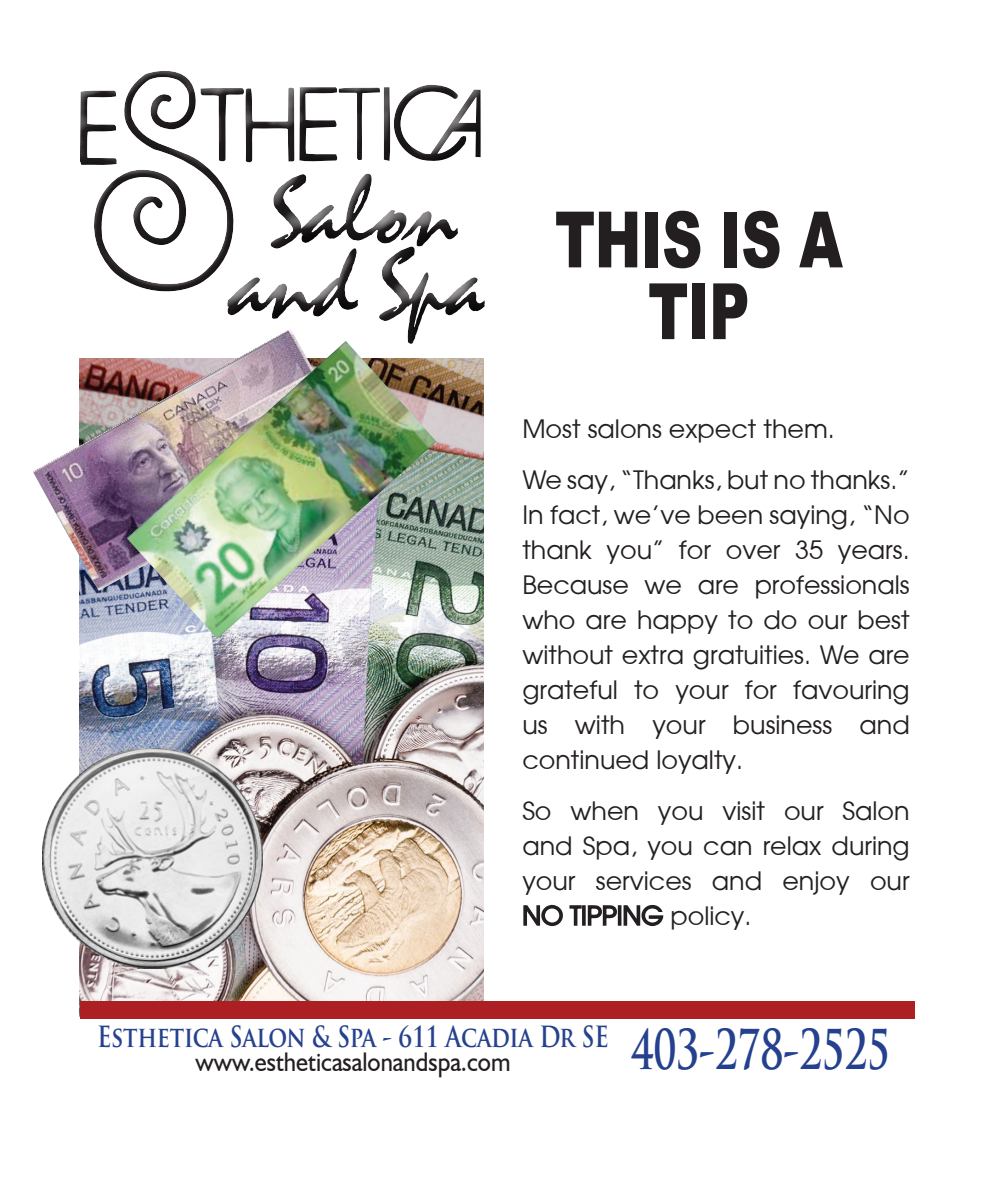
<style>
.page{position:relative;width:1008px;height:1197px;background:#fff}
.page>*{position:absolute;margin:0;border:0;box-sizing:border-box;transform-origin:0 0}
.t1{font:900 77.88px "Arial";letter-spacing:-.01em;color:#231f20;scale:.72 1}
.t2{font:700 53.55px "Trajan Pro";letter-spacing:-.01em;color:#24408e;scale:.72 1}
.t3{font:700 28.35px "Trajan Pro";letter-spacing:-.01em;color:#26428e;scale:.8 1}
.t4{font:26.95px "Humanist 521 BT";color:#231f20;scale:.91 1}
.t5{font:25.38px/35px "Avant Garde";color:#231f20;text-align:justify}
</style>
<div class="page">
<img style="left:79px;top:359px;width:405px;height:657px">
<svg style="left:523px;top:904px;width:141px;height:23px"></svg>
<div style="left:80px;top:1002px;width:835px;height:17px;background:#ac1f22"></div>
<img style="left:33px;top:358px;width:94px;height:233px">
<img style="left:127px;top:344px;width:309px;height:295px">
<img style="left:42px;top:749px;width:220px;height:220px">
<div style="left:80px;top:75px;width:405px;height:269px;background:#231f20;opacity:.75"></div>
<p class="t1" style="left:555px;top:183px;width:401px">THIS IS A</p>
<p class="t1" style="left:648px;top:255px;width:143px">TIP</p>
<p class="t5" style="left:522px;top:411px;width:314px">Most salons expect them.</p>
<p class="t5" style="left:522px;top:462px;width:389px">We say, “Thanks, but no thanks.” In fact, we’ve been saying, “No thank you” for over 35 years.<br>Because we are professionals who are happy to do our best without extra gratuities. We are grateful to your for favouring us with your business and continued loyalty.</p>
<p class="t5" style="left:522px;top:793px;width:389px">So when you visit our Salon and Spa, you can relax during your services and enjoy our NO TIPPING policy.</p>
<p class="t3" style="left:97px;top:1019px;width:641px">Esthetica Salon &amp; Spa - 611 Acadia Dr SE</p>
<p class="t4" style="left:196px;top:1045px;width:348px">www.estheticasalonandspa.com</p>
<p class="t2" style="left:631px;top:1017px;width:362px">403-278-2525</p>
</div>
